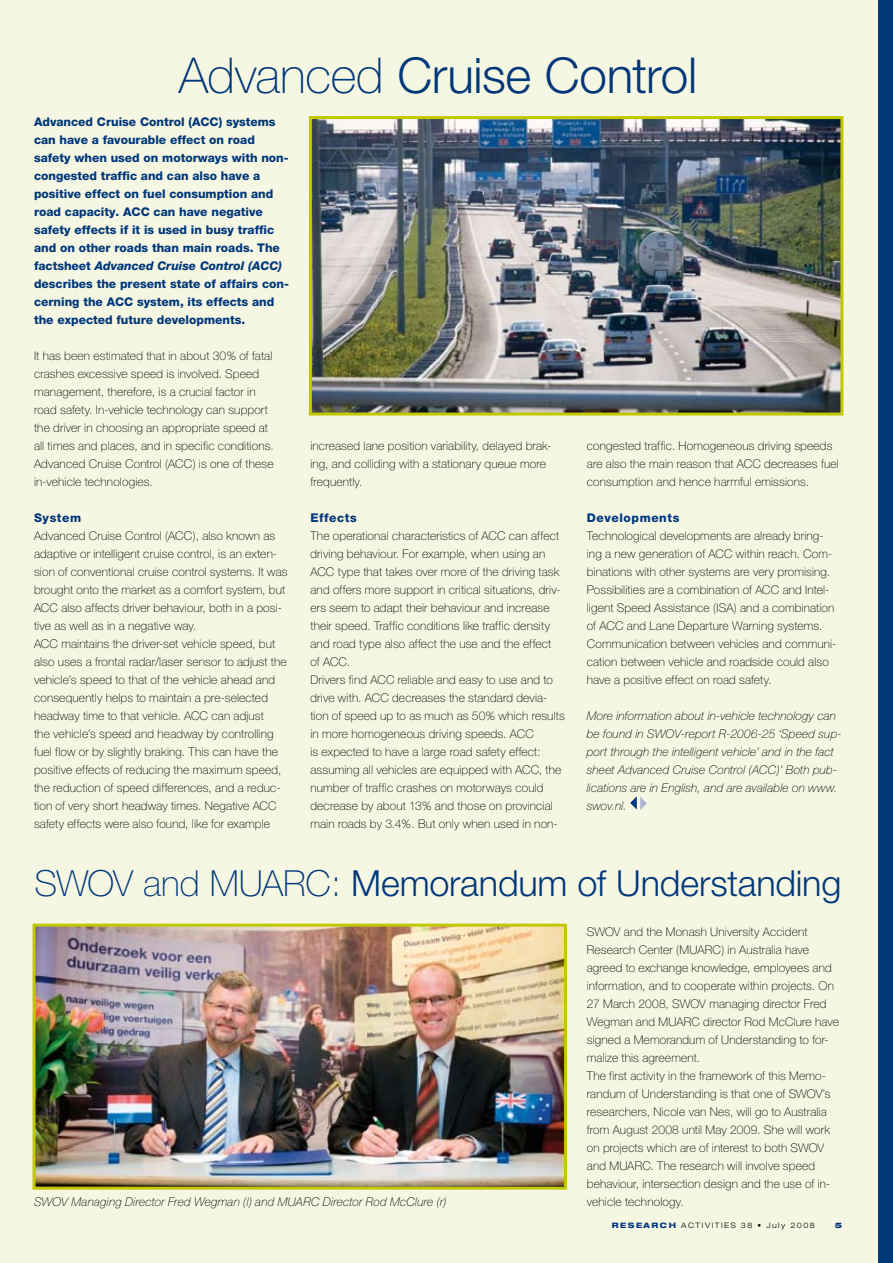
<style>
.page{position:relative;width:893px;height:1263px;background:#f6f7e3}
.page>*{position:absolute;margin:0;border:0;box-sizing:border-box;transform-origin:0 0}
.t1{font:300 49.5px "Helvetica Neue CE";letter-spacing:-.01em;color:#00377a}
.t2{font:300 36px "Helvetica Neue CE";letter-spacing:-.005em;color:#00377a}
.t3{font:100 12px/18px "Helvetica Neue CE";letter-spacing:.01em;color:#000}
.t4{font:800 12px/18px "Helvetica Neue CE";color:#00377a}
.t5{font:italic 100 12px/18px "Helvetica Neue CE";letter-spacing:.01em;color:#000}
.t6{font:800 12px "Helvetica Neue CE";letter-spacing:.05em;color:#00377a}
.t7{font:300 expanded 7.5px "Helvetica Neue";letter-spacing:.2em;color:#000}
.t8{font:900 expanded 7.5px "Helvetica Neue";color:#00377a}
.s1{font-weight:100}
.s2{font-style:italic}
.s3{font-weight:800;color:#00377a}
</style>
<div class="page">
<div style="left:878px;top:0;width:15px;height:1263px;background:#00377a"></div>
<svg style="left:630px;top:796px;width:17px;height:14px"></svg>
<img style="left:313px;top:120px;width:526px;height:292px">
<div style="left:309px;top:116px;width:534px;height:300px;border:3px solid #c1c800"></div>
<img style="left:37px;top:928px;width:526px;height:258px">
<div style="left:33px;top:924px;width:534px;height:266px;border:3px solid #c1c800"></div>
<h1 class="t1" style="left:179px;top:46px;width:520px"><span class="s1">Advanced</span> Cruise Control</h1>
<p class="t4" style="left:34px;top:113px;width:256px">Advanced Cruise Control (ACC) systems can have a favourable effect on road safety when used on motorways with non&shy;congested traffic and can also have a positive effect on fuel consumption and road capacity. ACC can have negative safety effects if it is used in busy traffic and on other roads than main roads. The factsheet <span class="s2">Advanced Cruise Control (ACC) </span>describes the present state of affairs con&shy;cerning the ACC system, its effects and the expected future developments.</p>
<p class="t3" style="left:34px;top:347px;width:241px">It has been estimated that in about 30% of fatal crashes excessive speed is involved. Speed management, therefore, is a crucial factor in road safety. In-vehicle technology can support the driver in choosing an appropriate speed at all times and places, and in specific conditions.<br>Advanced Cruise Control (ACC) is one of these in-vehicle technologies.</p>
<p class="t4" style="left:34px;top:509px;width:49px">System</p>
<p class="t3" style="left:34px;top:527px;width:255px">Advanced Cruise Control (ACC), also known as adaptive or intelligent cruise control, is an exten&shy;sion of conventional cruise control systems. It was brought onto the market as a comfort system, but ACC also affects driver behaviour, both in a posi&shy;tive as well as in a negative way.<br>ACC maintains the driver-set vehicle speed, but also uses a frontal radar/laser sensor to adjust the vehicle’s speed to that of the vehicle ahead and consequently helps to maintain a pre-selected headway time to that vehicle. ACC can adjust<br>the vehicle’s speed and headway by controlling fuel flow or by slightly braking. This can have the positive effects of reducing the maximum speed, the reduction of speed differences, and a reduc&shy;tion of very short headway times. Negative ACC safety effects were also found, like for example</p>
<p class="t3" style="left:587px;top:437px;width:254px">congested traffic. Homogeneous driving speeds are also the main reason that ACC decreases fuel consumption and hence harmful emissions.</p>
<p class="t6" style="left:587px;top:510px;width:94px">Developments</p>
<p class="t3" style="left:587px;top:527px;width:251px">Technological developments are already bring&shy;ing a new generation of ACC within reach. Com&shy;binations with other systems are very promising.<br>Possibilities are a combination of ACC and Intel&shy;ligent Speed Assistance (ISA) and a combination of ACC and Lane Departure Warning systems.<br>Communication between vehicles and communi&shy;cation between vehicle and roadside could also have a positive effect on road safety.</p>
<p class="t5" style="left:587px;top:707px;width:256px">More information about in-vehicle technology can be found in SWOV-report R-2006-25 ‘Speed sup&shy;port through the intelligent vehicle’ and in the fact sheet Advanced Cruise Control (ACC)’ Both pub&shy;lications are in English, and are available on www. swov.nl.</p>
<p class="t3" style="left:310px;top:437px;width:243px">increased lane position variability, delayed brak&shy;ing, and colliding with a stationary queue more frequently.</p>
<p class="t6" style="left:310px;top:510px;width:48px">Effects</p>
<p class="t3" style="left:310px;top:527px;width:256px">The operational characteristics of ACC can affect driving behaviour. For example, when using an ACC type that takes over more of the driving task and offers more support in critical situations, driv&shy;ers seem to adapt their behaviour and increase their speed. Traffic conditions like traffic density and road type also affect the use and the effect<br>of ACC.<br>Drivers find ACC reliable and easy to use and to drive with. ACC decreases the standard devia&shy;tion of speed up to as much as 50% which results in more homogeneous driving speeds. ACC<br>is expected to have a large road safety effect: assuming all vehicles are equipped with ACC, the number of traffic crashes on motorways could decrease by about 13% and those on provincial main roads by 3.4%. But only when used in non-</p>
<h2 class="t2" style="left:34px;top:862px;width:808px"><span class="s1">SWOV and MUARC:</span> Memorandum of Understanding</h2>
<p class="t3" style="left:587px;top:923px;width:254px">SWOV and the Monash University Accident Research Center (MUARC) in Australia have agreed to exchange knowledge, employees and information, and to cooperate within projects. On 27 March 2008, SWOV managing director Fred Wegman and MUARC director Rod McClure have signed a Memorandum of Understanding to for&shy;malize this agreement.<br>The first activity in the framework of this Memo&shy;randum of Understanding is that one of SWOV’s researchers, Nicole van Nes, will go to Australia from August 2008 until May 2009. She will work on projects which are of interest to both SWOV and MUARC. The research will involve speed behaviour, intersection design and the use of in-</p>
<p class="t5" style="left:34px;top:1193px;width:414px">SWOV Managing Director Fred Wegman (l) and MUARC Director Rod McClure (r)</p>
<p class="t3" style="left:587px;top:1193px;width:98px">vehicle technology.</p>
<p class="t7" style="left:612px;top:1221px;width:205px"><span class="s3">RESEARCH</span> ACTIVITIES 38 • July 2008</p>
<p class="t8" style="left:835px;top:1220px;width:9px">5</p>
</div>
